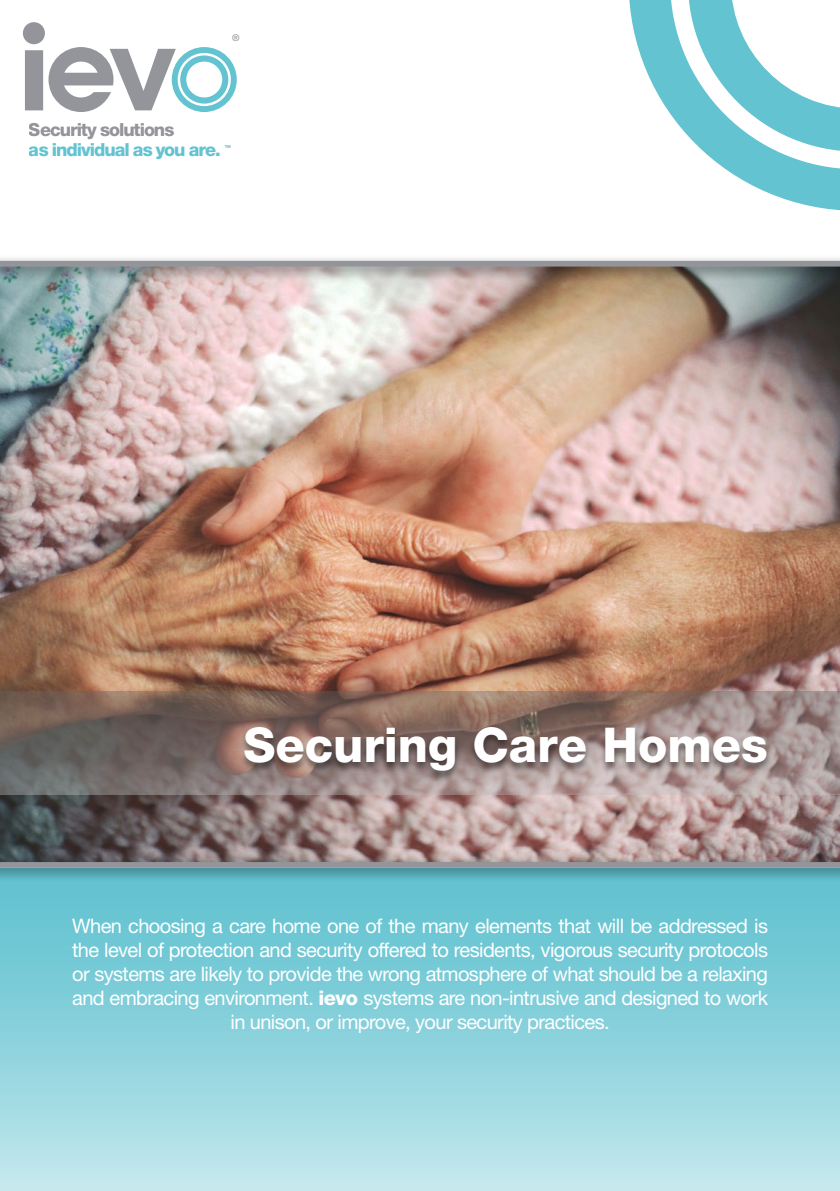
<style>
.page{position:relative;width:840px;height:1191px;background:#fff}
.page>*{position:absolute;margin:0;border:0;box-sizing:border-box;transform-origin:0 0}
.t1{font:800 48px "Helvetica Neue LT Std";color:#fff}
.t2{font:20px/24px "Helvetica Neue LT Std";letter-spacing:-.03em;color:#fff;text-align:center}
.t3{font:800 18px "Helvetica Neue LT Std";letter-spacing:-.055em;color:#63c3d1}
.t4{font:800 18px "Helvetica Neue LT Std";letter-spacing:-.06em;color:#94959a}
.t5{font:500 9.4px "Helvetica Neue LT Std";color:#94959a}
.t6{font:800 4px "Helvetica Neue LT Std";color:#63c3d1}
.s1{font-weight:800}
</style>
<div class="page">
<img style="left:0;top:281px;width:839px;height:574px">
<div style="left:0;top:867px;width:839px;height:324px;background:linear-gradient(to bottom,#56becd,#c1e7ec)"></div>
<svg style="left:23px;top:22px;width:214px;height:90px"></svg>
<svg style="left:0;top:692px;width:839px;height:102px;background:#86746e"></svg>
<div style="left:238px;top:726px;width:533px;height:56px;background:#000;opacity:.45"></div>
<svg style="left:629px;top:0;width:210px;height:210px"></svg>
<div style="left:0;top:254px;width:839px;height:27px;background:#000;opacity:.55"></div>
<div style="left:0;top:261px;width:839px;height:5px;background:#94959a"></div>
<div style="left:0;top:855px;width:839px;height:27px;background:#000;opacity:.55"></div>
<div style="left:0;top:862px;width:839px;height:5px;background:#94959a"></div>
<p class="t5" style="left:232px;top:32px;width:9px">®</p>
<p class="t4" style="left:29px;top:119px;width:147px">Security solutions</p>
<p class="t3" style="left:29px;top:139px;width:193px">as individual as you are.</p>
<p class="t6" style="left:225px;top:144px;width:8px">TM</p>
<p class="t1" style="left:243px;top:716px;width:525px">Securing Care Homes</p>
<p class="t2" style="left:72px;top:913px;width:697px">When choosing a care home one of the many elements that will be addressed is the level of protection and security offered to residents, vigorous security protocols or systems are likely to provide the wrong atmosphere of what should be a relaxing and embracing environment. <span class="s1">ievo</span> systems are non-intrusive and designed to work in unison, or improve, your security practices.</p>
</div>
